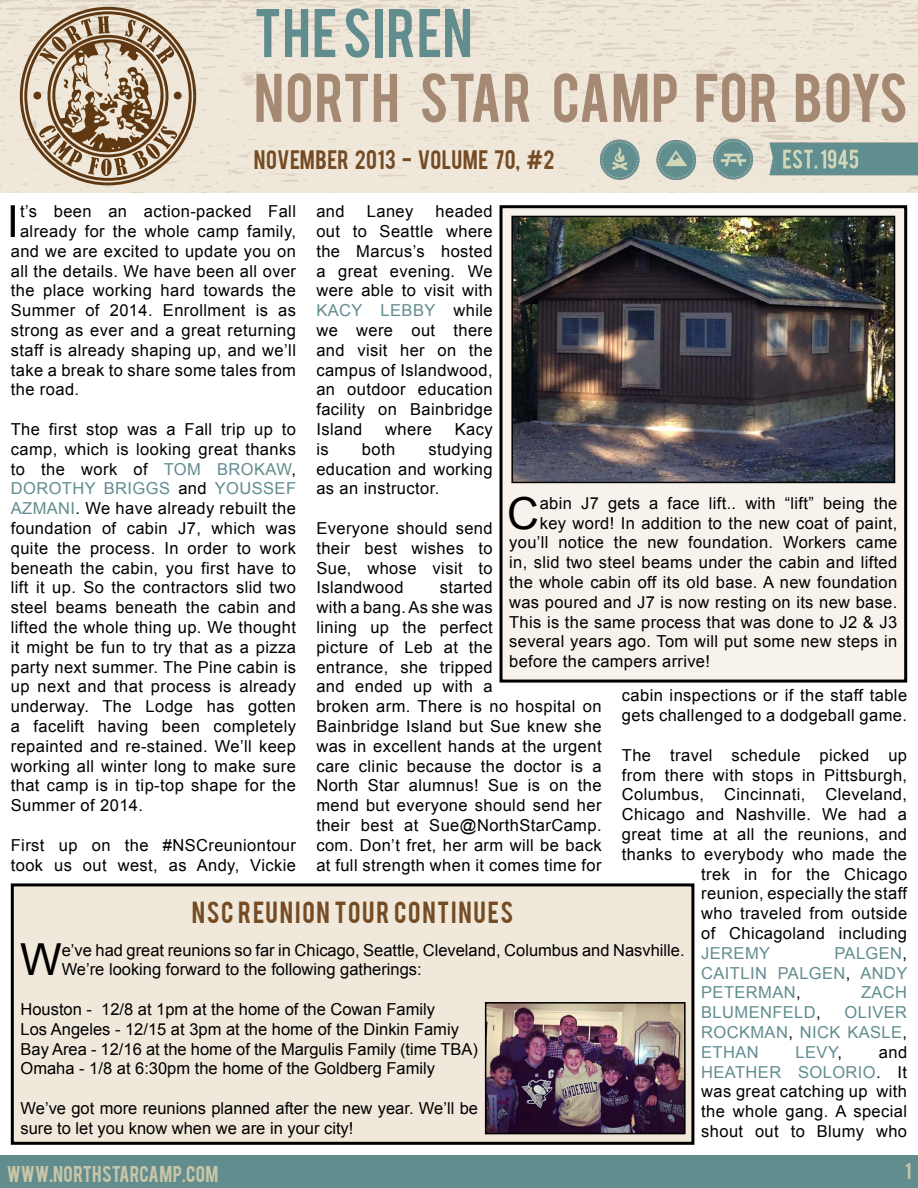
<style>
.page{position:relative;width:918px;height:1188px;background:#fff}
.page>*{position:absolute;margin:0;border:0;box-sizing:border-box;transform-origin:0 0}
.t1{font:54px "Bebas";letter-spacing:.015em;color:#a58972}
.t2{font:54px "Bebas";letter-spacing:.02em;color:#628d8f}
.t3{font:44.1px "Arial";color:#000}
.t4{font:24px "Bebas";letter-spacing:.075em;color:#754c23}
.t5{font:21px "Bebas";letter-spacing:.015em;color:#754c23}
.t6{font:18px "Bebas";letter-spacing:.015em;color:#c9c6a8}
.t7{font:16.5px/19.8px "Arial";letter-spacing:.025em;color:#000;text-align:justify}
.t8{font:16.5px/19.8px "Arial";color:#000}
.t9{font:16.5px/19.8px "Arial";letter-spacing:.025em;color:#628d8f;text-align:justify}
.s1{color:#628d8f}
.s2{color:#000}
</style>
<div class="page">
<div style="left:12px;top:885px;width:681px;height:258px;background:#f0e9db"></div>
<div style="left:11px;top:883px;width:683px;height:262px;border:3px solid #000"></div>
<div style="left:501px;top:207px;width:405px;height:474px;background:#f7f3ec"></div>
<div style="left:500px;top:205px;width:407px;height:478px;border:3px solid #000"></div>
<img style="left:514px;top:219px;width:378px;height:261px">
<div style="left:511px;top:216px;width:384px;height:267px;border:2px solid #000"></div>
<img style="left:0;top:0;width:918px;height:192px">
<svg style="left:39px;top:16px;width:138px;height:160px;background:#b4a088"></svg>
<div style="left:33px;top:92px;width:8px;height:8px;background:#603913;border-radius:50%"></div>
<div style="left:174px;top:92px;width:8px;height:8px;background:#603913;border-radius:50%"></div>
<img style="left:601px;top:139px;width:317px;height:40px">
<div style="left:0;top:1156px;width:918px;height:32px;background:#628d8f"></div>
<img style="left:488px;top:1005px;width:195px;height:126px">
<div style="left:485px;top:1002px;width:201px;height:132px;border:2px solid #000"></div>
<h1 class="t2" style="left:254px;top:-6px;width:220px">THE SIREN</h1>
<h1 class="t1" style="left:254px;top:59px;width:655px">NORTH STAR CAMP FOR BOYS</h1>
<p class="t5" style="left:254px;top:145px;width:302px">NOVEMBER 2013 - VOLUME 70, #2</p>
<h2 class="t3" style="left:7px;top:193px;width:14px">I</h2>
<p class="t7" style="left:20px;top:202px;width:277px">t’s been an action-packed Fall</p>
<p class="t7" style="left:316px;top:202px;width:178px;text-indent:119px">headed out to Seattle where the Marcus’s hosted a great evening. We were able to visit with <span class="s1">KACY LEBBY</span> while we were out there and visit her on the campus of Islandwood, an outdoor education facility on Bainbridge Island</p>
<p class="t7" style="left:316px;top:202px;width:30px">and</p>
<p class="t7" style="left:367px;top:202px;width:48px">Laney</p>
<p class="t7" style="left:20px;top:221px;width:278px">already for the whole camp family,</p>
<p class="t7" style="left:11px;top:241px;width:287px">and we are excited to update you on</p>
<p class="t7" style="left:11px;top:261px;width:287px">all the details. We have been all over</p>
<p class="t7" style="left:11px;top:281px;width:287px">the place working hard towards the</p>
<p class="t7" style="left:11px;top:301px;width:287px">Summer of 2014. Enrollment is as</p>
<p class="t7" style="left:11px;top:320px;width:287px">strong as ever and a great returning</p>
<p class="t7" style="left:11px;top:340px;width:287px">staff is already shaping up, and we’ll</p>
<p class="t7" style="left:11px;top:360px;width:287px">take a break to share some tales from</p>
<p class="t7" style="left:11px;top:380px;width:70px">the road.</p>
<p class="t7" style="left:11px;top:419px;width:287px">The first stop was a Fall trip up to camp, which is looking great thanks to the work of <span class="s1">TOM BROKAW</span>, <span class="s1">DOROTHY BRIGGS</span> and <span class="s1">YOUSSEF AZMANI</span>. We have already rebuilt the foundation of cabin J7, which was quite the process. In order to work beneath the cabin, you first have to lift it up. So the contractors slid two steel beams beneath the cabin and lifted the whole thing up. We thought it might be fun to try that as a pizza party next summer. The Pine cabin is up next and that process is already underway. The Lodge has gotten a facelift having been completely repainted and re-stained. We’ll keep working all winter long to make sure that camp is in tip-top shape for the Summer of 2014.</p>
<p class="t7" style="left:11px;top:835px;width:287px">First up on the #NSCreuniontour took us out west, as Andy, Vickie</p>
<p class="t7" style="left:385px;top:419px;width:48px">where</p>
<p class="t7" style="left:455px;top:419px;width:39px">Kacy</p>
<p class="t7" style="left:316px;top:439px;width:178px;text-indent:112px">studying education and working as an instructor.</p>
<p class="t7" style="left:316px;top:518px;width:178px">Everyone should send their best wishes to Sue, whose visit to Islandwood</p>
<p class="t7" style="left:316px;top:439px;width:14px">is</p>
<p class="t7" style="left:362px;top:439px;width:35px">both</p>
<h2 class="t3" style="left:507px;top:484px;width:33px">C</h2>
<p class="t7" style="left:540px;top:493px;width:359px">abin J7 gets a face lift.. with “lift” being the</p>
<p class="t7" style="left:540px;top:513px;width:359px">key word! In addition to the new coat of paint,</p>
<p class="t7" style="left:509px;top:533px;width:390px">you’ll notice the new foundation. Workers came</p>
<p class="t7" style="left:509px;top:553px;width:390px">in, slid two steel beams under the cabin and lifted</p>
<p class="t7" style="left:509px;top:573px;width:390px">the whole cabin off its old base. A new foundation</p>
<p class="t7" style="left:509px;top:592px;width:390px">was poured and J7 is now resting on its new base.</p>
<p class="t7" style="left:509px;top:612px;width:390px">This is the same process that was done to J2 &amp; J3</p>
<p class="t7" style="left:509px;top:632px;width:390px">several years ago. Tom will put some new steps in</p>
<p class="t7" style="left:509px;top:652px;width:202px">before the campers arrive!</p>
<p class="t7" style="left:316px;top:578px;width:287px;text-align:left;text-indent:123px">started<br>with a bang. As she was<br>lining up the perfect<br>picture of Leb at the<br>entrance, she tripped<br>and ended up with a<br>broken arm. There is no hospital on<br>Bainbridge Island but Sue knew she was in excellent hands at the urgent care clinic because the doctor is a<br>North Star alumnus! Sue is on the mend but everyone should send her their best at Sue@NorthStarCamp. com. Don’t fret, her arm will be back at full strength when it comes time for</p>
<p class="t7" style="left:622px;top:686px;width:287px">cabin inspections or if the staff table gets challenged to a dodgeball game.</p>
<p class="t7" style="left:622px;top:745px;width:287px;text-align:right">The travel schedule picked up from there with stops in Pittsburgh,<br>Columbus, Cincinnati, Cleveland,<br>Chicago and Nashville. We had a great time at all the reunions, and thanks to everybody who made the trek in for the Chicago<br>reunion, especially the staff<br>who traveled from outside<br>of Chicagoland including</p>
<p class="t9" style="left:701px;top:943px;width:70px">JEREMY</p>
<h3 class="t4" style="left:192px;top:895px;width:323px">NSC REUNION TOUR CONTINUES</h3>
<h2 class="t3" style="left:20px;top:931px;width:43px">W</h2>
<p class="t8" style="left:62px;top:940px;width:624px">e’ve had great reunions so far in Chicago, Seattle, Cleveland, Columbus and Nasvhille.<br>We’re looking forward to the following gatherings:</p>
<p class="t8" style="left:21px;top:1000px;width:459px">Houston - 12/8 at 1pm at the home of the Cowan Family<br>Los Angeles - 12/15 at 3pm at the home of the Dinkin Famiy Bay Area - 12/16 at the home of the Margulis Family (time TBA)<br>Omaha - 1/8 at 6:30pm the home of the Goldberg Family</p>
<p class="t8" style="left:21px;top:1099px;width:459px">We’ve got more reunions planned after the new year. We’ll be sure to let you know when we are in your city!</p>
<p class="t9" style="left:701px;top:943px;width:208px;text-indent:133px">PALGEN<span class="s2">, </span>CAITLIN PALGEN<span class="s2">,</span> ANDY PETERMAN<span class="s2">,</span></p>
<p class="t9" style="left:861px;top:983px;width:48px">ZACH</p>
<p class="t9" style="left:701px;top:1003px;width:208px;text-indent:143px">OLIVER ROCKMAN<span class="s2">,</span> NICK KASLE<span class="s2">, </span>ETHAN</p>
<p class="t9" style="left:701px;top:1003px;width:121px">BLUMENFELD<span class="s2">,</span></p>
<p class="t7" style="left:701px;top:1042px;width:208px;text-indent:178px">and <span class="s1">HEATHER SOLORIO</span>. It was great catching up with the whole gang. A special shout out to Blumy who</p>
<p class="t9" style="left:796px;top:1042px;width:48px">LEVY<span class="s2">,</span></p>
<p class="t6" style="left:7px;top:1161px;width:213px">WWW.NORTHSTARCAMP.COM</p>
<p class="t6" style="left:905px;top:1158px;width:8px">1</p>
</div>
